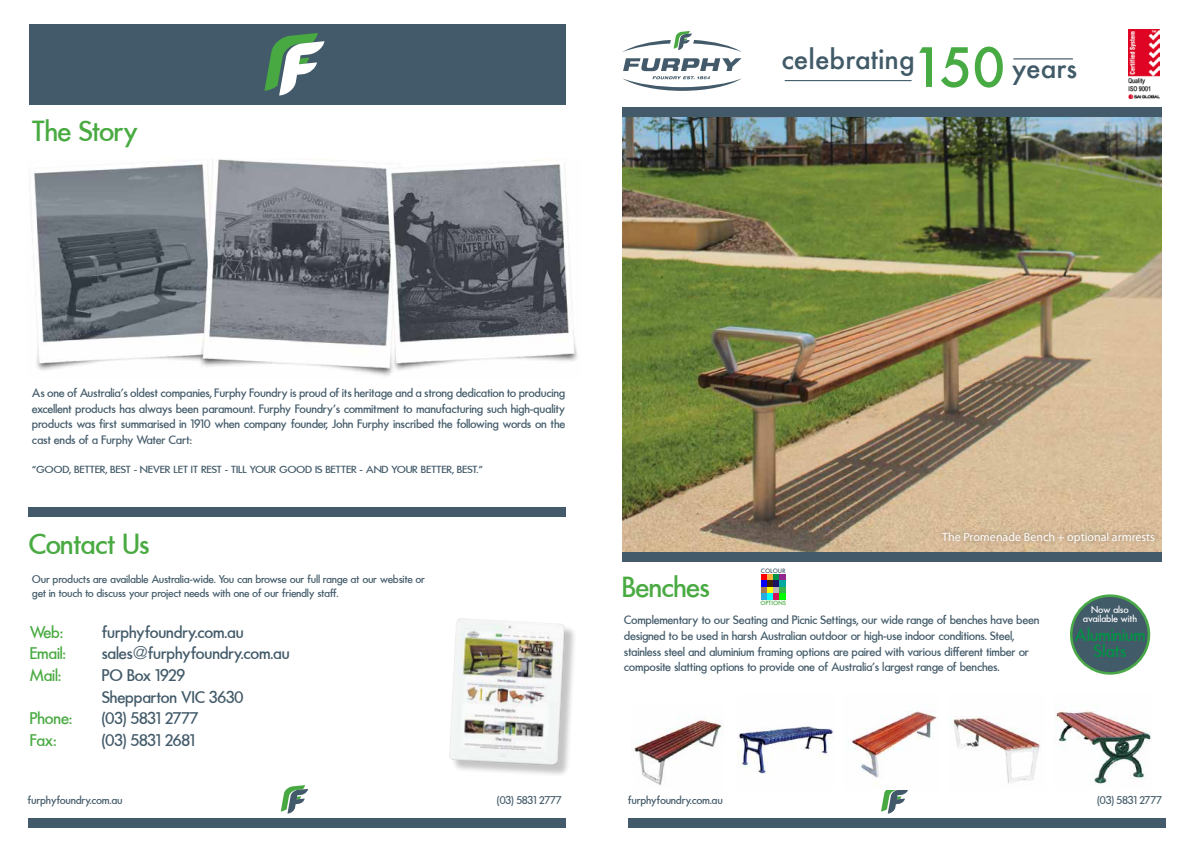
<style>
.page{position:relative;width:1191px;height:842px;background:#fff}
.page>*{position:absolute;margin:0;border:0;box-sizing:border-box;transform-origin:0 0}
.t1{font:500 31px "Futura";letter-spacing:.025em;color:#49aa42}
.t2{font:500 26.3px "Futura";color:#415a68}
.t3{font:500 19px/15.7px "Futura";letter-spacing:.04em;color:#009444;text-align:center}
.t4{font:500 18px/21.6px "Futura";letter-spacing:.03em;color:#425a69}
.t5{font:500 18px "Futura";letter-spacing:.03em;color:#49aa42}
.t6{font:500 13px/15.6px "Futura";letter-spacing:.03em;color:#425a69}
.t7{font:500 12px/14.4px "Futura";letter-spacing:.03em;color:#425a69}
.t8{font:12px "Myriad Pro";color:#fff}
.t9{font:500 11px "Futura";letter-spacing:.03em;color:#425a69;scale:1.1 1}
.t10{font:500 10.5px/9px "Futura";letter-spacing:.04em;color:#fff;text-align:center}
.t11{font:500 5.9px "Futura";color:#415a68}
.t12{font:500 5.7px "Futura";color:#47aa42}
.s1{font-size:52.6px;color:#47aa42}
.s2{font-family:"Helvetica Neue";font-weight:300;font-stretch:condensed}
</style>
<div class="page">
<hr style="left:785px;top:80px;width:126px;height:1px;background:#415a68">
<hr style="left:1013px;top:58px;width:60px;height:1px;background:#415a68">
<svg style="left:622px;top:31px;width:120px;height:60px"></svg>
<img style="left:622px;top:116px;width:539px;height:436px">
<div style="left:622px;top:552px;width:540px;height:9px;background:#425a69"></div>
<svg style="left:881px;top:790px;width:27px;height:24px"></svg>
<img style="left:31px;top:159px;width:547px;height:217px">
<div style="left:622px;top:107px;width:540px;height:9px;background:#425a69"></div>
<div style="left:628px;top:819px;width:537px;height:9px;background:#425a69"></div>
<svg style="left:281px;top:785px;width:27px;height:29px"></svg>
<div style="left:28px;top:819px;width:537px;height:9px;background:#425a69"></div>
<div style="left:29px;top:24px;width:536px;height:80px;background:#425a69"></div>
<svg style="left:264px;top:33px;width:60px;height:63px"></svg>
<div style="left:28px;top:507px;width:537px;height:9px;background:#425a69"></div>
<div style="left:451px;top:620px;width:126px;height:158px;background:#000;opacity:.23"></div>
<img style="left:449px;top:618px;width:116px;height:148px">
<img style="left:1128px;top:30px;width:31px;height:69px">
<div style="left:937px;top:527px;width:222px;height:21px;background:#000;opacity:.36"></div>
<img style="left:631px;top:717px;width:92px;height:69px">
<img style="left:737px;top:726px;width:97px;height:48px">
<img style="left:953px;top:716px;width:88px;height:68px">
<img style="left:1054px;top:710px;width:97px;height:74px">
<img style="left:848px;top:711px;width:89px;height:74px">
<div style="left:761px;top:574px;width:6px;height:7px;background:#f00"></div>
<div style="left:767px;top:574px;width:6px;height:7px;background:#fbb03b"></div>
<div style="left:773px;top:574px;width:7px;height:7px;background:#009245"></div>
<div style="left:780px;top:574px;width:6px;height:7px;background:#93278f"></div>
<div style="left:773px;top:581px;width:7px;height:6px;background:#1b1464"></div>
<svg style="left:761px;top:581px;width:12px;height:12px"></svg>
<div style="left:773px;top:587px;width:7px;height:6px;background:#bfbaba"></div>
<svg style="left:780px;top:581px;width:6px;height:12px"></svg>
<div style="left:761px;top:593px;width:6px;height:7px;background:#29abe2"></div>
<div style="left:767px;top:593px;width:6px;height:7px;background:#0ff"></div>
<div style="left:773px;top:593px;width:7px;height:7px;background:#d4145a"></div>
<div style="left:780px;top:593px;width:6px;height:7px;background:#0f0"></div>
<div style="left:1070px;top:594px;width:80px;height:81px;background:#425b69;border:3px solid #49a847;border-radius:50%"></div>
<div style="left:1070px;top:595px;width:79px;height:79px;border:1px solid #49a847;border-radius:50%"></div>
<h1 class="t1" style="left:32px;top:115px;width:107px">The Story</h1>
<h2 class="t2" style="left:911px;top:51px;width:167px"><span class="s1">150</span> years</h2>
<h2 class="t2" style="left:781px;top:41px;width:135px">celebrating</h2>
<p class="t6" style="left:32px;top:385px;width:534px;text-align:justify">As one of Australia’s oldest companies, Furphy Foundry is proud of its heritage and a strong dedication to producing excellent products has always been paramount. Furphy Foundry’s commitment to manufacturing such high-quality products was first summarised in 1910 when company founder, John Furphy inscribed the following words on the cast ends of a Furphy Water Cart:</p>
<p class="t9" style="left:32px;top:464px;width:411px">“GOOD, BETTER, BEST - NEVER LET IT REST - TILL YOUR GOOD IS BETTER - AND YOUR BETTER, BEST.”</p>
<h1 class="t1" style="left:29px;top:528px;width:122px">Contact Us</h1>
<p class="t7" style="left:32px;top:572px;width:394px">Our products are available Australia-wide. You can browse our full range at our website or get in touch to discuss your project needs with one of our friendly staff.</p>
<h3 class="t5" style="left:30px;top:623px;width:34px">Web:</h3>
<h3 class="t4" style="left:102px;top:621px;width:143px">furphyfoundry.com.au</h3>
<h3 class="t5" style="left:30px;top:644px;width:37px">Email:</h3>
<h3 class="t4" style="left:102px;top:643px;width:189px">sales<span class="s2">@</span>furphyfoundry.com.au</h3>
<h3 class="t5" style="left:30px;top:666px;width:32px">Mail:</h3>
<h3 class="t4" style="left:102px;top:665px;width:143px">PO Box 1929<br>Shepparton VIC 3630</h3>
<h3 class="t5" style="left:30px;top:709px;width:43px">Phone:</h3>
<h3 class="t4" style="left:102px;top:708px;width:98px">(03) 5831 2777</h3>
<h3 class="t5" style="left:30px;top:731px;width:28px">Fax:</h3>
<h3 class="t4" style="left:102px;top:729px;width:94px">(03) 5831 2681</h3>
<h1 class="t1" style="left:623px;top:571px;width:88px">Benches</h1>
<p class="t11" style="left:761px;top:567px;width:26px">COLOUR</p>
<p class="t8" style="left:942px;top:529px;width:214px">The Promenade Bench + optional armrests</p>
<p class="t12" style="left:760px;top:599px;width:27px">OPTIONS</p>
<p class="t6" style="left:624px;top:612px;width:416px">Complementary to our Seating and Picnic Settings, our wide range of benches have been designed to be used in harsh Australian outdoor or high-use indoor conditions. Steel, stainless steel and aluminium framing options are paired with various different timber or composite slatting options to provide one of Australia’s largest range of benches.</p>
<p class="t10" style="left:1083px;top:606px;width:55px">Now also available with</p>
<h3 class="t3" style="left:1074px;top:627px;width:72px">Aluminium<br>Slats</h3>
<p class="t7" style="left:28px;top:793px;width:96px">furphyfoundry.com.au</p>
<p class="t7" style="left:497px;top:793px;width:66px">(03) 5831 2777</p>
<p class="t7" style="left:628px;top:793px;width:96px">furphyfoundry.com.au</p>
<p class="t7" style="left:1097px;top:793px;width:66px">(03) 5831 2777</p>
</div>
